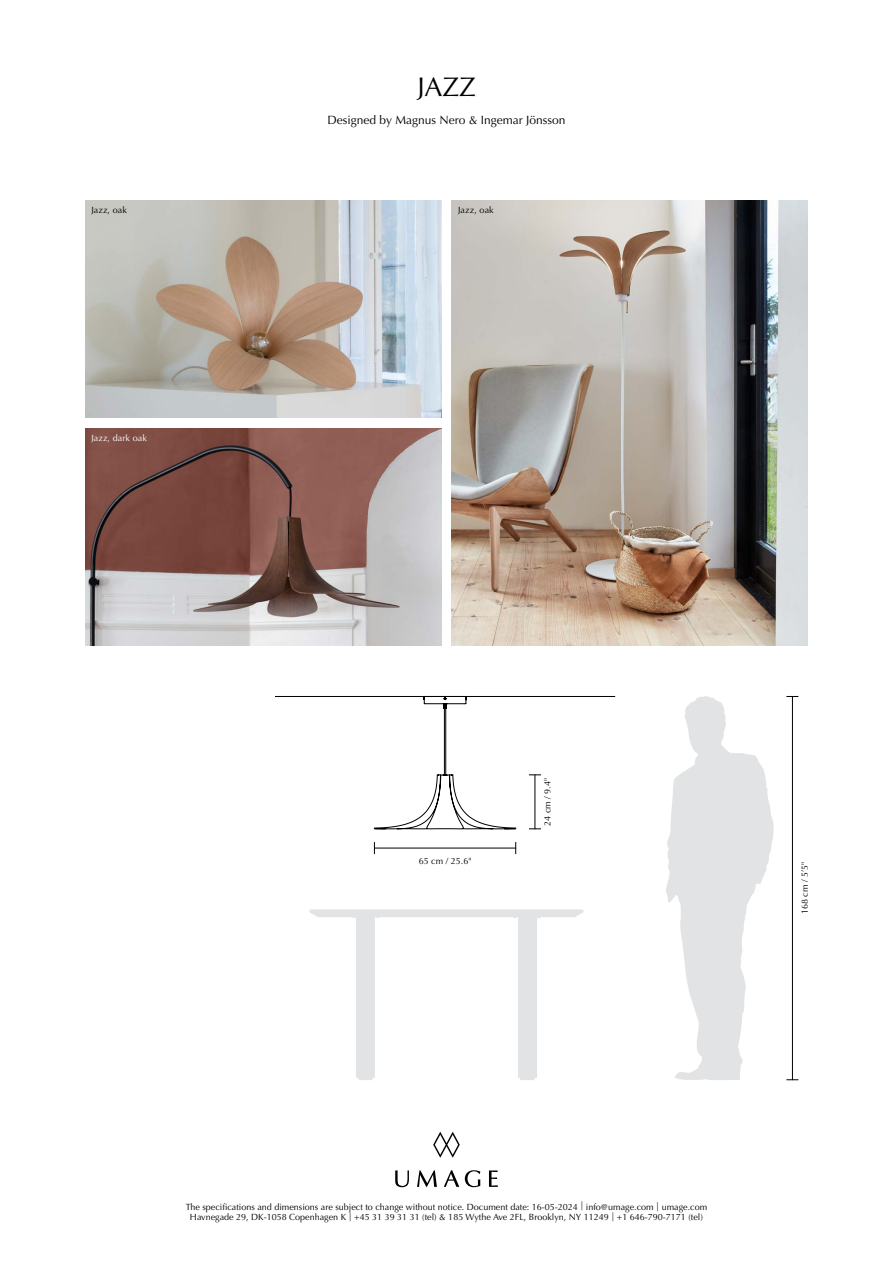
<style>
.page{position:relative;width:893px;height:1263px;background:#fff}
.page>*{position:absolute;margin:0;border:0;box-sizing:border-box;transform-origin:0 0}
.t1{font:27px "Optima LT Std";color:#000}
.t2{font:12px "Optima LT Std";color:#000}
.t3{font:9px/10.8px "Optima LT Std";color:#000;text-align:center}
.t4{font:9px "Optima LT Std";letter-spacing:.01em;color:#fff}
</style>
<div class="page">
<svg style="left:489px;top:1170px;width:9px;height:17px"></svg>
<svg style="left:433px;top:1132px;width:27px;height:25px"></svg>
<svg style="left:395px;top:1170px;width:14px;height:17px"></svg>
<svg style="left:417px;top:1170px;width:20px;height:17px"></svg>
<svg style="left:444px;top:1170px;width:15px;height:17px"></svg>
<svg style="left:465px;top:1170px;width:15px;height:17px"></svg>
<img style="left:85px;top:428px;width:356px;height:218px">
<img style="left:452px;top:200px;width:356px;height:446px">
<hr style="left:275px;top:696px;width:340px;height:1px;background:#000">
<img style="left:85px;top:200px;width:356px;height:218px">
<hr style="left:374px;top:848px;width:142px;height:1px;background:#000">
<svg style="left:515px;top:842px;width:1px;height:12px"></svg>
<hr style="left:535px;top:774px;width:1px;height:55px;background:#000">
<svg style="left:529px;top:774px;width:12px;height:1px"></svg>
<svg style="left:529px;top:828px;width:12px;height:1px"></svg>
<svg style="left:374px;top:695px;width:142px;height:135px"></svg>
<hr style="left:792px;top:696px;width:1px;height:384px;background:#000">
<svg style="left:666px;top:696px;width:108px;height:384px"></svg>
<svg style="left:309px;top:909px;width:275px;height:171px"></svg>
<p class="t3" style="left:91px;top:205px;width:37px">Jazz, oak</p>
<p class="t4" style="left:91px;top:433px;width:57px">Jazz, dark oak</p>
<h1 class="t1" style="left:417px;top:71px;width:60px">JAZZ</h1>
<h2 class="t2" style="left:328px;top:113px;width:239px">Designed by Magnus Nero &amp; Ingemar Jönsson</h2>
<p class="t3" style="left:458px;top:205px;width:37px">Jazz, oak</p>
<p class="t3" style="left:419px;top:855px;width:54px">65 cm / 25.6"</p>
<p class="t3" style="left:542px;top:826px;width:49px;rotate:-90deg">24 cm / 9.4"</p>
<p class="t3" style="left:800px;top:914px;width:54px;rotate:-90deg">168 cm / 5’5"</p>
<p class="t3" style="left:186px;top:1201px;width:523px">The specifications and dimensions are subject to change without notice. Document date: 16-05-2024 | info@umage.com | umage.com<br>Havnegade 29, DK-1058 Copenhagen K | +45 31 39 31 31 (tel) &amp; 185 Wythe Ave 2FL, Brooklyn, NY 11249 | +1 646-790-7171 (tel)</p>
</div>
